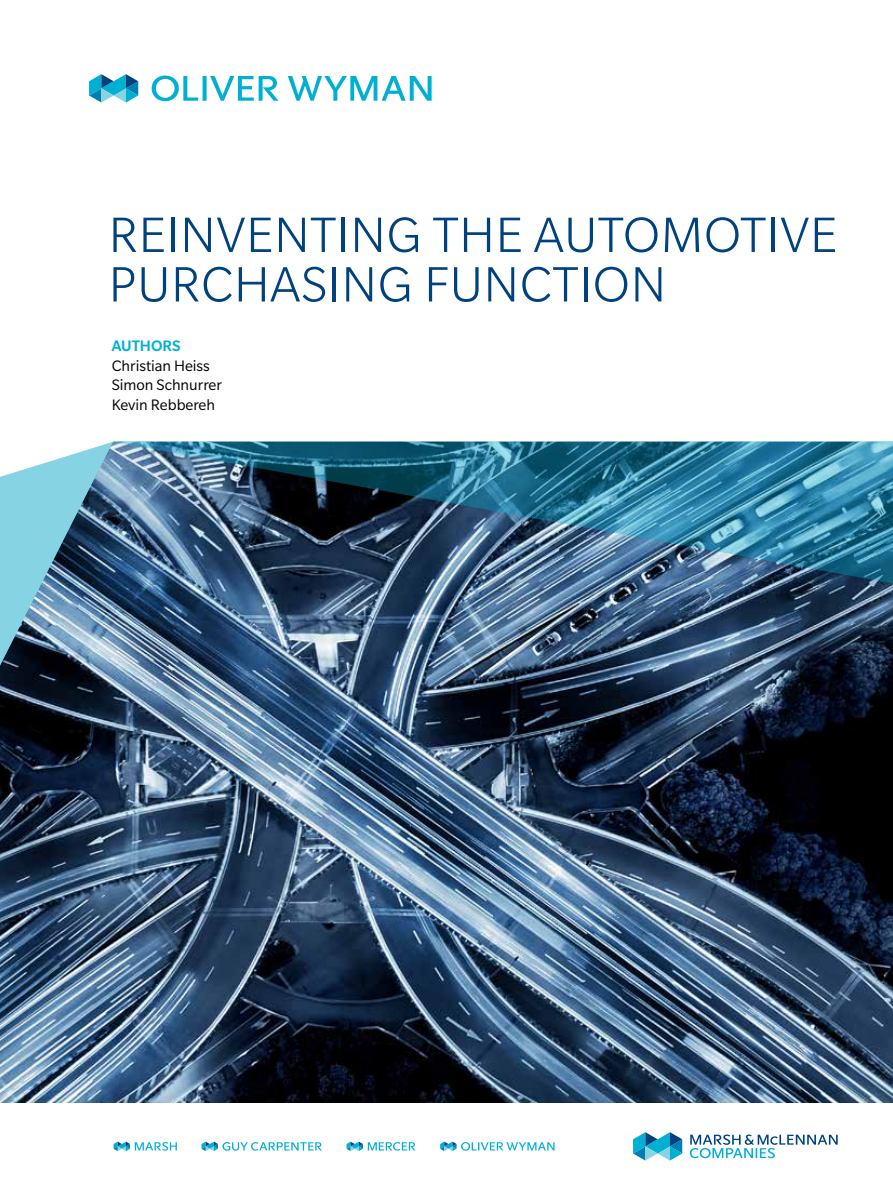
<style>
.page{position:relative;width:893px;height:1188px;background:#fff}
.page>*{position:absolute;margin:0;border:0;box-sizing:border-box;transform-origin:0 0}
.t1{font:300 54px/49.5px "Slate Pro";letter-spacing:.01em;color:#004280}
.t2{font:16.5px/19.5px "Slate Pro";color:#000}
.t3{font:500 16.5px "Slate Pro";color:#00b0d3}
</style>
<div class="page">
<img style="left:0;top:442px;width:893px;height:661px">
<img style="left:113px;top:442px;width:780px;height:149px">
<svg style="left:89px;top:74px;width:49px;height:29px"></svg>
<svg style="left:288px;top:76px;width:144px;height:25px"></svg>
<svg style="left:152px;top:76px;width:126px;height:25px"></svg>
<svg style="left:690px;top:1135px;width:148px;height:23px"></svg>
<svg style="left:633px;top:1132px;width:49px;height:29px"></svg>
<svg style="left:114px;top:1142px;width:63px;height:9px"></svg>
<svg style="left:202px;top:1142px;width:120px;height:9px"></svg>
<svg style="left:347px;top:1142px;width:68px;height:9px"></svg>
<svg style="left:440px;top:1142px;width:115px;height:9px"></svg>
<p class="t1" style="left:109px;top:210px;width:730px">REINVENTING THE AUTOMOTIVE<br>PURCHASING FUNCTION</p>
<p class="t3" style="left:112px;top:337px;width:71px">AUTHORS</p>
<p class="t2" style="left:112px;top:356px;width:112px">Christian Heiss<br>Simon Schnurrer<br>Kevin Rebbereh</p>
</div>
